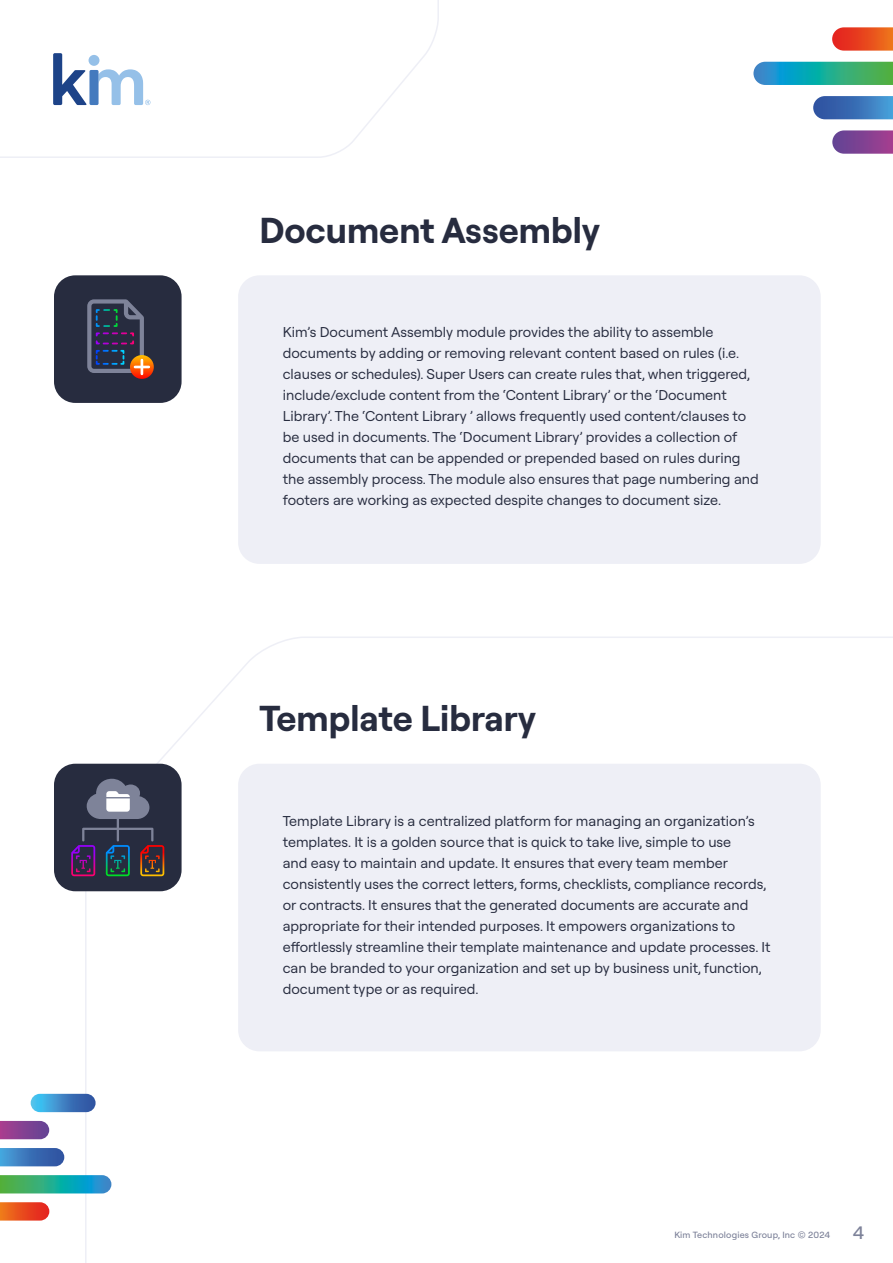
<style>
.page{position:relative;width:893px;height:1263px;background:#fff}
.page>*{position:absolute;margin:0;border:0;box-sizing:border-box;transform-origin:0 0}
.t1{font:700 36px "Roobert";color:#272c3f}
.t2{font:500 18px "Roobert";color:#7d8299}
.t3{font:14.25px/21px "Roobert";color:#272c3f}
.t4{font:500 9px "Roobert";letter-spacing:.02em;color:#7d8299}
</style>
<div class="page">
<svg style="left:0;top:0;width:439px;height:158px"></svg>
<div style="left:238px;top:275px;width:583px;height:289px;background:#eeeff6;border-radius:21px"></div>
<div style="left:238px;top:764px;width:583px;height:287px;background:#eeeff6;border-radius:21px"></div>
<div style="left:54px;top:275px;width:128px;height:128px;background:#272c3f;border-radius:21px"></div>
<svg style="left:130px;top:355px;width:24px;height:24px"></svg>
<svg style="left:87px;top:299px;width:62px;height:75px"></svg>
<div style="left:54px;top:764px;width:128px;height:127px;background:#272c3f;border-radius:21px"></div>
<div style="left:82px;top:828px;width:71px;height:13px;border:2px solid #7e8399"></div>
<hr style="left:117px;top:818px;width:2px;height:22px;background:#7e8399">
<svg style="left:87px;top:779px;width:62px;height:40px"></svg>
<svg style="left:71px;top:845px;width:24px;height:31px"></svg>
<svg style="left:106px;top:845px;width:24px;height:31px"></svg>
<svg style="left:140px;top:845px;width:24px;height:31px"></svg>
<svg style="left:813px;top:96px;width:80px;height:23px;background:#4077ba"></svg>
<svg style="left:832px;top:130px;width:61px;height:24px"></svg>
<svg style="left:832px;top:27px;width:61px;height:24px"></svg>
<svg style="left:753px;top:62px;width:140px;height:23px;background:#2ba897"></svg>
<svg style="left:0;top:1148px;width:64px;height:18px"></svg>
<div style="left:31px;top:1094px;width:65px;height:18px;background:linear-gradient(to right,#46c9f6,#334698);border-radius:9px"></div>
<svg style="left:0;top:1121px;width:49px;height:18px"></svg>
<svg style="left:0;top:1202px;width:49px;height:18px"></svg>
<svg style="left:0;top:1175px;width:111px;height:18px;background:#2ca895"></svg>
<h1 class="t1" style="left:259px;top:204px;width:342px">Document Assembly</h1>
<p class="t3" style="left:283px;top:321px;width:477px">Kim’s Document Assembly module provides the ability to assemble documents by adding or removing relevant content based on rules (i.e. clauses or schedules). Super Users can create rules that, when triggered, include/exclude content from the ‘Content Library’ or the ‘Document Library’. The ‘Content Library ’ allows frequently used content/clauses to be used in documents. The ‘Document Library’ provides a collection of documents that can be appended or prepended based on rules during the assembly process. The module also ensures that page numbering and footers are working as expected despite changes to document size.</p>
<h1 class="t1" style="left:259px;top:692px;width:278px">Template Library</h1>
<p class="t3" style="left:283px;top:809px;width:489px">Template Library is a centralized platform for managing an organization’s templates. It is a golden source that is quick to take live, simple to use<br>and easy to maintain and update. It ensures that every team member consistently uses the correct letters, forms, checklists, compliance records, or contracts. It ensures that the generated documents are accurate and appropriate for their intended purposes. It empowers organizations to effortlessly streamline their template maintenance and update processes. It can be branded to your organization and set up by business unit, function, document type or as required.</p>
<p class="t4" style="left:674px;top:1228px;width:157px">Kim Technologies Group, Inc © 2024</p>
<p class="t2" style="left:853px;top:1220px;width:13px">4</p>
</div>
